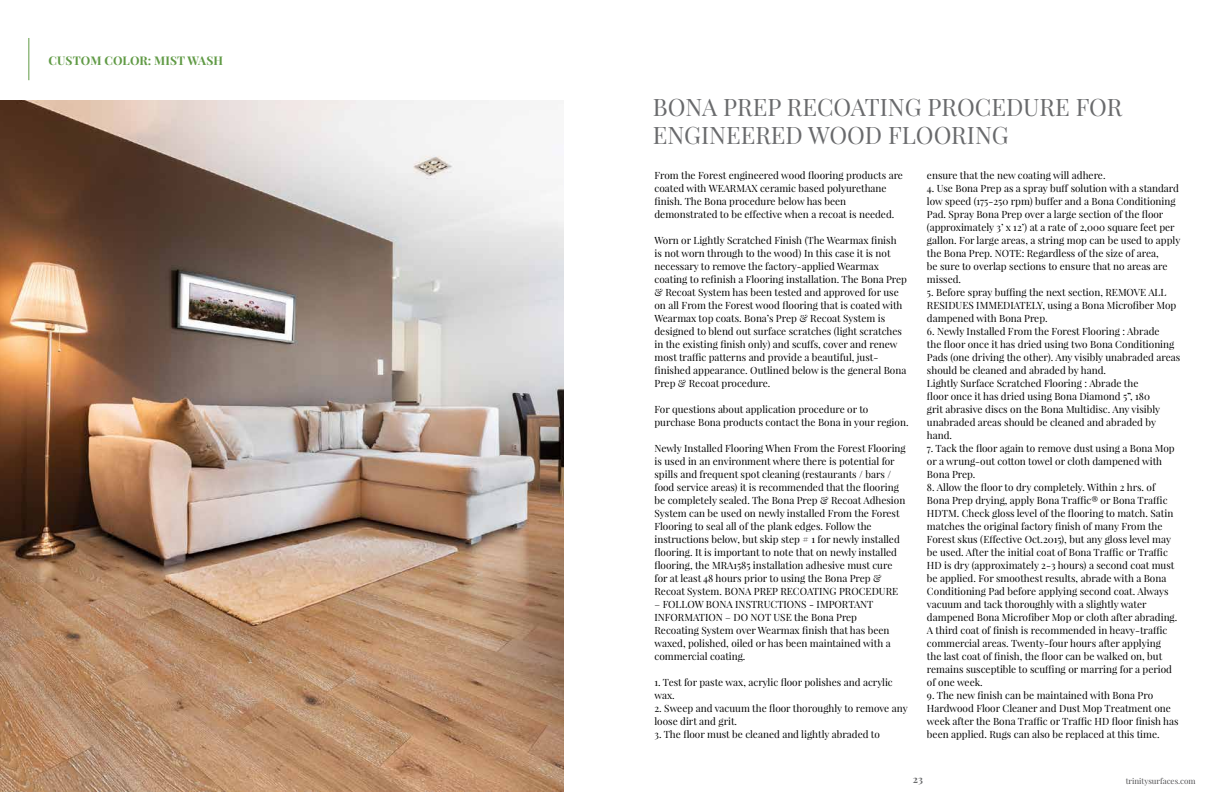
<style>
.page{position:relative;width:1224px;height:792px;background:#fff}
.page>*{position:absolute;margin:0;border:0;box-sizing:border-box;transform-origin:0 0}
.t1{font:24px/28px "Playfair Display";color:#696a6c}
.t2{font:700 12px "Playfair Display";letter-spacing:.01em;color:#609a45}
.t3{font:10px/13px "Playfair Display";color:#000}
.t4{font:700 10px "Playfair Display";color:#696a6c}
.t5{font:8px "Playfair Display";color:#4d4d4f}
</style>
<div class="page">
<img style="left:0;top:100px;width:564px;height:692px">
<hr style="left:28px;top:38px;width:1px;height:42px;background:#609a45">
<p class="t2" style="left:49px;top:53px;width:176px">CUSTOM COLOR: MIST WASH</p>
<h1 class="t1" style="left:653px;top:93px;width:471px">BONA PREP RECOATING PROCEDURE FOR<br>ENGINEERED WOOD FLOORING</h1>
<p class="t3" style="left:655px;top:169px;width:250px">From the Forest engineered wood flooring products are coated with WEARMAX ceramic based polyurethane finish. The Bona procedure below has been demonstrated to be effective when a recoat is needed.</p>
<p class="t3" style="left:655px;top:234px;width:254px">Worn or Lightly Scratched Finish (The Wearmax finish<br>is not worn through to the wood) In this case it is not necessary to remove the factory-applied Wearmax coating to refinish a Flooring installation. The Bona Prep &amp; Recoat System has been tested and approved for use on all From the Forest wood flooring that is coated with Wearmax top coats. Bona’s Prep &amp; Recoat System is designed to blend out surface scratches (light scratches in the existing finish only) and scuffs, cover and renew most traffic patterns and provide a beautiful, just&shy;finished appearance. Outlined below is the general Bona Prep &amp; Recoat procedure.</p>
<p class="t3" style="left:655px;top:403px;width:256px">For questions about application procedure or to purchase Bona products contact the Bona in your region.</p>
<p class="t3" style="left:655px;top:442px;width:253px">Newly Installed Flooring When From the Forest Flooring is used in an environment where there is potential for spills and frequent spot cleaning (restaurants / bars / food service areas) it is recommended that the flooring be completely sealed. The Bona Prep &amp; Recoat Adhesion System can be used on newly installed From the Forest Flooring to seal all of the plank edges. Follow the instructions below, but skip step # 1 for newly installed flooring. It is important to note that on newly installed flooring, the MRA1585 installation adhesive must cure for at least 48 hours prior to using the Bona Prep &amp; Recoat System. BONA PREP RECOATING PROCEDURE</p>
<p class="t3" style="left:655px;top:598px;width:238px">– FOLLOW BONA INSTRUCTIONS - IMPORTANT INFORMATION – DO NOT USE the Bona Prep Recoating System over Wearmax finish that has been waxed, polished, oiled or has been maintained with a commercial coating.</p>
<p class="t3" style="left:655px;top:676px;width:240px">1. Test for paste wax, acrylic floor polishes and acrylic wax.</p>
<p class="t3" style="left:655px;top:702px;width:255px">2. Sweep and vacuum the floor thoroughly to remove any loose dirt and grit.</p>
<p class="t3" style="left:655px;top:728px;width:227px">3. The floor must be cleaned and lightly abraded to</p>
<p class="t3" style="left:927px;top:169px;width:180px">ensure that the new coating will adhere.</p>
<p class="t3" style="left:927px;top:182px;width:255px">4. Use Bona Prep as a spray buff solution with a standard low speed (175-250 rpm) buffer and a Bona Conditioning Pad. Spray Bona Prep over a large section of the floor (approximately 3’ x 12’) at a rate of 2,000 square feet per gallon. For large areas, a string mop can be used to apply the Bona Prep. NOTE: Regardless of the size of area,<br>be sure to overlap sections to ensure that no areas are missed.</p>
<p class="t3" style="left:927px;top:286px;width:251px">5. Before spray buffing the next section, REMOVE ALL<br>RESIDUES IMMEDIATELY, using a Bona Microfiber Mop dampened with Bona Prep.</p>
<p class="t3" style="left:927px;top:325px;width:255px">6. Newly Installed From the Forest Flooring : Abrade<br>the floor once it has dried using two Bona Conditioning Pads (one driving the other). Any visibly unabraded areas should be cleaned and abraded by hand.<br>Lightly Surface Scratched Flooring : Abrade the<br>floor once it has dried using Bona Diamond 5”, 180<br>grit abrasive discs on the Bona Multidisc. Any visibly unabraded areas should be cleaned and abraded by hand.</p>
<p class="t3" style="left:927px;top:442px;width:249px">7. Tack the floor again to remove dust using a Bona Mop or a wrung-out cotton towel or cloth dampened with<br>Bona Prep.</p>
<p class="t3" style="left:927px;top:481px;width:252px">8. Allow the floor to dry completely. Within 2 hrs. of Bona Prep drying, apply Bona Traffic® or Bona Traffic HDTM. Check gloss level of the flooring to match. Satin matches the original factory finish of many From the Forest skus (Effective Oct.2015), but any gloss level may be used. After the initial coat of Bona Traffic or Traffic HD is dry (approximately 2-3 hours) a second coat must be applied. For smoothest results, abrade with a Bona Conditioning Pad before applying second coat. Always vacuum and tack thoroughly with a slightly water dampened Bona Microfiber Mop or cloth after abrading.<br>A third coat of finish is recommended in heavy-traffic commercial areas. Twenty-four hours after applying the last coat of finish, the floor can be walked on, but remains susceptible to scuffing or marring for a period of one week.</p>
<p class="t3" style="left:927px;top:689px;width:253px">9. The new finish can be maintained with Bona Pro Hardwood Floor Cleaner and Dust Mop Treatment one week after the Bona Traffic or Traffic HD floor finish has been applied. Rugs can also be replaced at this time.</p>
<p class="t4" style="left:913px;top:773px;width:12px">23</p>
<p class="t5" style="left:1126px;top:776px;width:71px">trinitysurfaces.com</p>
</div>
